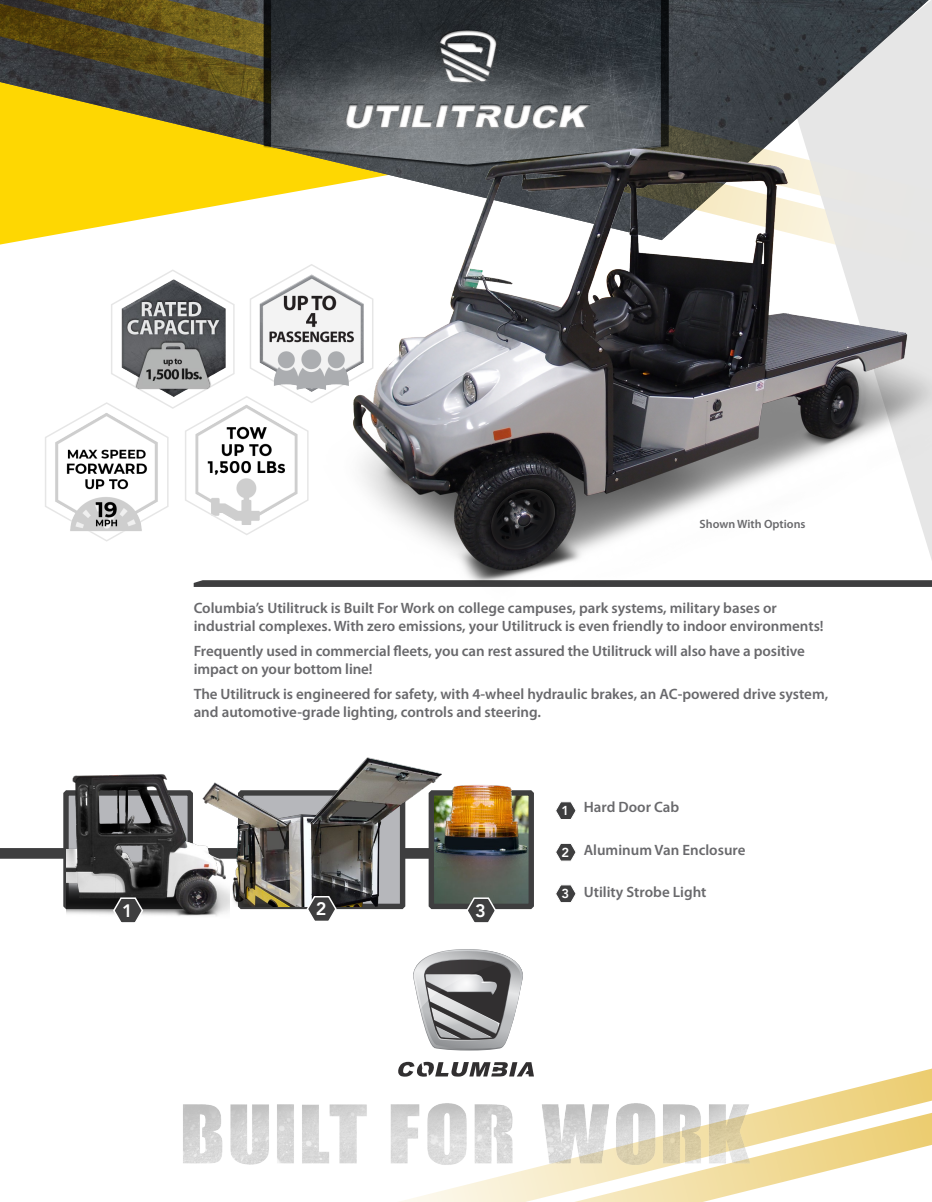
<style>
.page{position:relative;width:932px;height:1202px;background:#fff}
.page>*{position:absolute;margin:0;border:0;box-sizing:border-box;transform-origin:0 0}
.t1{font:800 18px "Avenir";color:#fff}
.t2{font:600 15px/18px "Myriad Pro";color:#69696c}
.t3{font:800 12.9px "Avenir";color:#fff}
.t4{font:600 12px "Myriad Pro";color:#69696c}
</style>
<div class="page">
<svg style="left:0;top:0;width:932px;height:227px;background:#938536"></svg>
<svg style="left:400px;top:1068px;width:532px;height:134px"></svg>
<svg style="left:508px;top:1104px;width:424px;height:98px"></svg>
<img style="left:183px;top:1081px;width:710px;height:114px">
<svg style="left:413px;top:949px;width:110px;height:101px"></svg>
<svg style="left:398px;top:1061px;width:136px;height:15px"></svg>
<img style="left:263px;top:0;width:405px;height:189px">
<svg style="left:0;top:848px;width:63px;height:10px"></svg>
<div style="left:63px;top:790px;width:130px;height:119px;border:5px solid #3e3e3f"></div>
<svg style="left:194px;top:580px;width:104px;height:7px"></svg>
<img style="left:298px;top:84px;width:634px;height:503px">
<svg style="left:45px;top:263px;width:330px;height:279px"></svg>
<img style="left:119px;top:275px;width:108px;height:125px">
<div style="left:238px;top:790px;width:167px;height:119px;border:5px solid #3e3e3f"></div>
<div style="left:428px;top:790px;width:106px;height:119px;border:5px solid #3e3e3f"></div>
<img style="left:450px;top:785px;width:81px;height:119px">
<img style="left:66px;top:774px;width:163px;height:142px">
<svg style="left:112px;top:896px;width:32px;height:27px"></svg>
<svg style="left:465px;top:896px;width:32px;height:27px"></svg>
<svg style="left:556px;top:801px;width:20px;height:18px"></svg>
<svg style="left:556px;top:843px;width:20px;height:18px"></svg>
<svg style="left:556px;top:885px;width:20px;height:18px"></svg>
<img style="left:188px;top:757px;width:262px;height:149px">
<svg style="left:305px;top:894px;width:32px;height:27px"></svg>
<img style="left:257px;top:271px;width:108px;height:124px">
<p class="t4" style="left:699px;top:516px;width:107px">Shown With Options</p>
<p class="t2" style="left:194px;top:599px;width:631px">Columbia’s Utilitruck is Built For Work on college campuses, park systems, military bases or industrial complexes. With zero emissions, your Utilitruck is even friendly to indoor environments!</p>
<p class="t2" style="left:194px;top:641px;width:612px">Frequently used in commercial fleets, you can rest assured the Utilitruck will also have a positive impact on your bottom line!</p>
<p class="t2" style="left:194px;top:684px;width:636px">The Utilitruck is engineered for safety, with 4-wheel hydraulic brakes, an AC-powered drive system, and automotive-grade lighting, controls and steering.</p>
<p class="t1" style="left:316px;top:895px;width:12px">2</p>
<p class="t1" style="left:122px;top:896px;width:12px">1</p>
<p class="t1" style="left:475px;top:896px;width:12px">3</p>
<p class="t3" style="left:561px;top:800px;width:9px">1</p>
<p class="t3" style="left:561px;top:842px;width:9px">2</p>
<p class="t3" style="left:561px;top:883px;width:9px">3</p>
<p class="t2" style="left:583px;top:798px;width:97px">Hard Door Cab</p>
<p class="t2" style="left:583px;top:840px;width:163px">Aluminum Van Enclosure</p>
<p class="t2" style="left:583px;top:882px;width:124px">Utility Strobe Light</p>
</div>
